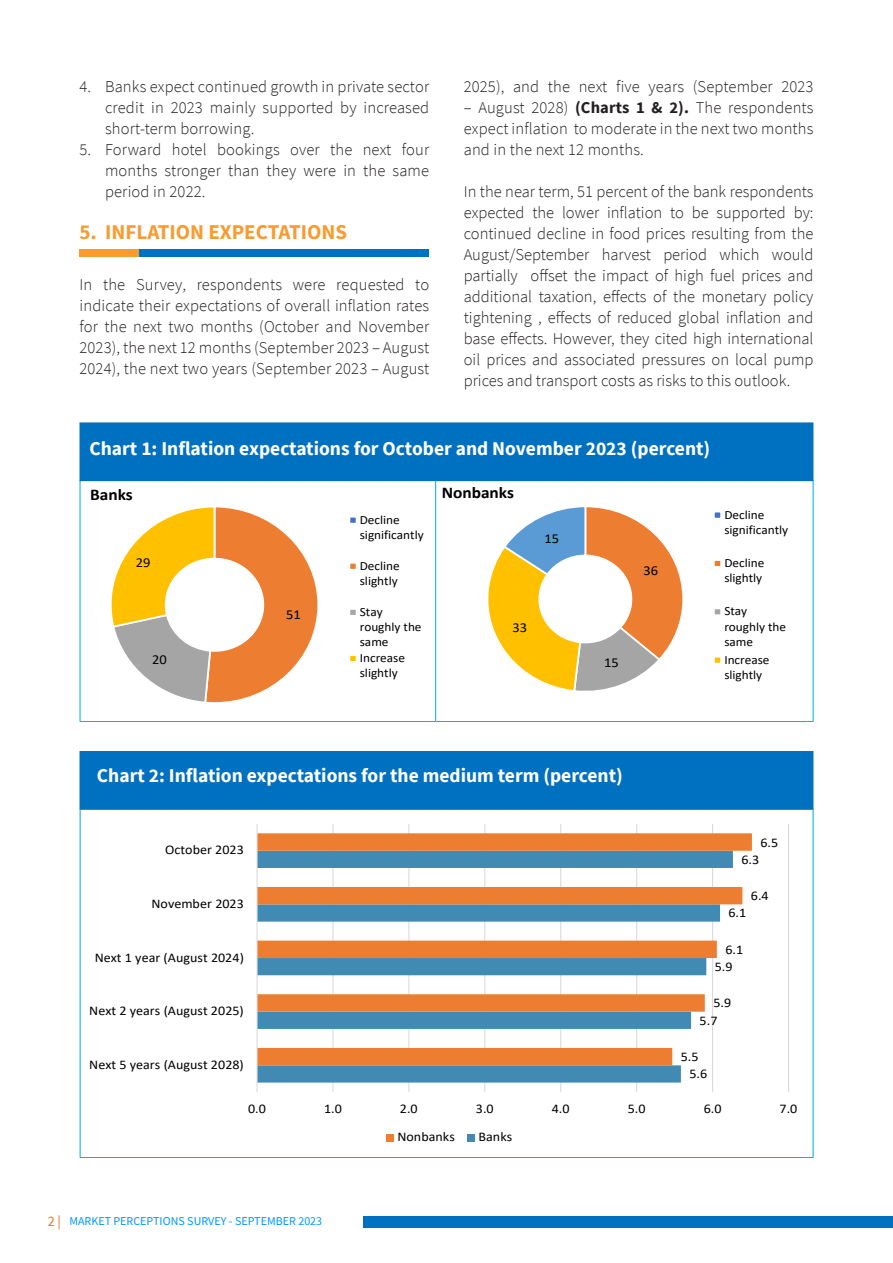
<style>
.page{position:relative;width:893px;height:1263px;background:#fff}
.page>*{position:absolute;margin:0;border:0;box-sizing:border-box;transform-origin:0 0}
.t1{font:700 21px "Source Sans Pro";color:#f89b31}
.t2{font:700 19.5px "Source Sans Pro";color:#fff}
.t3{font:300 16.5px/21px "Source Sans Pro";letter-spacing:.01em;color:#231f20;text-align:justify}
.t4{font:700 16.35px "Calibri";letter-spacing:-.005em;color:#000;scale:1.06 1}
.t5{font:13.65px "Calibri";letter-spacing:.005em;color:#000;scale:1.06 1}
.t6{font:13.2px "Calibri";letter-spacing:.005em;color:#000;scale:1.06 1}
.t7{font:12.6px/15.3px "Calibri";color:#000;scale:1.06 1}
.t8{font:12px "Source Sans Pro";color:#09f}
.s1{font-weight:700}
.s2{font-size:14.25px;color:#e87524}
</style>
<div class="page">
<div style="left:363px;top:1217px;width:530px;height:11px;background:#0070c0"></div>
<div style="left:80px;top:250px;width:61px;height:7px;background:#f89b31"></div>
<div style="left:140px;top:250px;width:289px;height:7px;background:#0070c0"></div>
<svg style="left:111px;top:507px;width:207px;height:196px"></svg>
<div style="left:349px;top:517px;width:8px;height:7px;background:#4472c4"></div>
<div style="left:348px;top:516px;width:9px;height:8px;border:2px solid #fff"></div>
<div style="left:349px;top:563px;width:8px;height:7px;background:#ed7d31"></div>
<div style="left:348px;top:562px;width:9px;height:9px;border:2px solid #fff"></div>
<div style="left:349px;top:609px;width:8px;height:7px;background:#a5a5a5"></div>
<div style="left:348px;top:608px;width:9px;height:9px;border:2px solid #fff"></div>
<div style="left:349px;top:655px;width:8px;height:7px;background:#ffc000"></div>
<div style="left:348px;top:654px;width:9px;height:9px;border:2px solid #fff"></div>
<div style="left:80px;top:480px;width:356px;height:242px;border:1px solid #00b0f0"></div>
<svg style="left:488px;top:507px;width:195px;height:184px"></svg>
<div style="left:714px;top:512px;width:7px;height:7px;background:#4472c4"></div>
<div style="left:713px;top:511px;width:9px;height:8px;border:2px solid #fff"></div>
<div style="left:714px;top:560px;width:7px;height:7px;background:#ed7d31"></div>
<div style="left:713px;top:559px;width:9px;height:9px;border:2px solid #fff"></div>
<div style="left:714px;top:608px;width:7px;height:7px;background:#a5a5a5"></div>
<div style="left:713px;top:607px;width:9px;height:9px;border:2px solid #fff"></div>
<div style="left:714px;top:657px;width:7px;height:7px;background:#ffc000"></div>
<div style="left:713px;top:656px;width:9px;height:8px;border:2px solid #fff"></div>
<div style="left:435px;top:480px;width:378px;height:242px;border:1px solid #00b0f0"></div>
<div style="left:80px;top:422px;width:733px;height:59px;background:#0070c0;border:3px solid #0070c0"></div>
<hr style="left:332px;top:824px;width:1px;height:268px;background:#d9d9d9">
<hr style="left:408px;top:824px;width:1px;height:268px;background:#d9d9d9">
<hr style="left:484px;top:824px;width:1px;height:268px;background:#d9d9d9">
<hr style="left:560px;top:824px;width:1px;height:268px;background:#d9d9d9">
<hr style="left:636px;top:824px;width:1px;height:268px;background:#d9d9d9">
<hr style="left:712px;top:824px;width:1px;height:268px;background:#d9d9d9">
<hr style="left:788px;top:824px;width:1px;height:268px;background:#d9d9d9">
<div style="left:258px;top:1065px;width:423px;height:17px;background:#418ab3"></div>
<svg style="left:258px;top:833px;width:494px;height:232px"></svg>
<hr style="left:257px;top:824px;width:1px;height:268px;background:#d9d9d9">
<div style="left:386px;top:1134px;width:8px;height:7px;background:#ed7d31"></div>
<div style="left:467px;top:1134px;width:8px;height:7px;background:#418ab3"></div>
<div style="left:80px;top:751px;width:733px;height:59px;background:#0070c0;border:3px solid #0070c0"></div>
<p class="t3" style="left:105px;top:76px;width:326px;text-indent:-26px">4. Banks expect continued growth in private sector credit in 2023 mainly supported by increased short-term borrowing.</p>
<p class="t3" style="left:105px;top:139px;width:326px;text-indent:-26px">5. Forward hotel bookings over the next four months stronger than they were in the same period in 2022.</p>
<p class="t1" style="left:80px;top:218px;width:269px">5. INFLATION EXPECTATIONS</p>
<p class="t3" style="left:80px;top:274px;width:351px">In the Survey, respondents were requested to indicate their expectations of overall inflation rates for the next two months (October and November 2023), the next 12 months (September 2023 – August 2024), the next two years (September 2023 – August</p>
<p class="t3" style="left:464px;top:76px;width:351px">2025), and the next five years (September 2023</p>
<p class="t3" style="left:464px;top:97px;width:351px">– August 2028) <span class="s1">(Charts 1 &amp; 2).</span> The respondents expect inflation to moderate in the next two months and in the next 12 months.</p>
<p class="t3" style="left:464px;top:181px;width:351px">In the near term, 51 percent of the bank respondents expected the lower inflation to be supported by: continued decline in food prices resulting from the August/September harvest period which would partially offset the impact of high fuel prices and additional taxation, effects of the monetary policy tightening , effects of reduced global inflation and base effects. However, they cited high international oil prices and associated pressures on local pump prices and transport costs as risks to this outlook.</p>
<p class="t2" style="left:89px;top:435px;width:622px">Chart 1: Inflation expectations for October and November 2023 (percent)</p>
<p class="t4" style="left:90px;top:483px;width:42px">Banks</p>
<p class="t5" style="left:136px;top:553px;width:15px">29</p>
<p class="t5" style="left:152px;top:650px;width:15px">20</p>
<p class="t5" style="left:286px;top:605px;width:15px">51</p>
<p class="t7" style="left:360px;top:511px;width:62px">Decline significantly</p>
<p class="t7" style="left:360px;top:558px;width:39px">Decline slightly</p>
<p class="t7" style="left:360px;top:604px;width:60px">Stay roughly the same<br>Increase slightly</p>
<p class="t4" style="left:442px;top:481px;width:70px">Nonbanks</p>
<p class="t5" style="left:544px;top:529px;width:15px">15</p>
<p class="t5" style="left:512px;top:618px;width:15px">33</p>
<p class="t5" style="left:643px;top:561px;width:15px">36</p>
<p class="t5" style="left:604px;top:653px;width:15px">15</p>
<p class="t7" style="left:724px;top:506px;width:62px">Decline significantly</p>
<p class="t7" style="left:724px;top:555px;width:39px">Decline slightly</p>
<p class="t7" style="left:724px;top:603px;width:60px">Stay roughly the same</p>
<p class="t7" style="left:724px;top:651px;width:44px">Increase slightly</p>
<p class="t2" style="left:97px;top:763px;width:527px">Chart 2: Inflation expectations for the medium term (percent)</p>
<p class="t6" style="left:165px;top:841px;width:76px">October 2023</p>
<p class="t6" style="left:151px;top:894px;width:89px">November 2023</p>
<p class="t6" style="left:95px;top:948px;width:142px">Next 1 year (August 2024)</p>
<p class="t6" style="left:89px;top:1002px;width:147px">Next 2 years (August 2025)</p>
<p class="t6" style="left:89px;top:1055px;width:147px">Next 5 years (August 2028)</p>
<p class="t6" style="left:760px;top:833px;width:18px">6.5</p>
<p class="t6" style="left:741px;top:850px;width:18px">6.3</p>
<p class="t6" style="left:751px;top:887px;width:18px">6.4</p>
<p class="t6" style="left:728px;top:904px;width:18px">6.1</p>
<p class="t6" style="left:725px;top:940px;width:18px">6.1</p>
<p class="t6" style="left:715px;top:957px;width:18px">5.9</p>
<p class="t6" style="left:713px;top:994px;width:18px">5.9</p>
<p class="t6" style="left:700px;top:1011px;width:18px">5.7</p>
<p class="t6" style="left:681px;top:1047px;width:18px">5.5</p>
<p class="t6" style="left:689px;top:1065px;width:18px">5.6</p>
<p class="t6" style="left:248px;top:1100px;width:18px">0.0</p>
<p class="t6" style="left:324px;top:1100px;width:18px">1.0</p>
<p class="t6" style="left:400px;top:1100px;width:18px">2.0</p>
<p class="t6" style="left:476px;top:1100px;width:18px">3.0</p>
<p class="t6" style="left:552px;top:1100px;width:18px">4.0</p>
<p class="t6" style="left:628px;top:1100px;width:18px">5.0</p>
<p class="t6" style="left:704px;top:1100px;width:18px">6.0</p>
<p class="t6" style="left:780px;top:1100px;width:18px">7.0</p>
<p class="t8" style="left:48px;top:1213px;width:276px"><span class="s2">2 |</span> MARKET PERCEPTIONS SURVEY - SEPTEMBER 2023</p>
<p class="t6" style="left:397px;top:1128px;width:56px">Nonbanks</p>
<p class="t6" style="left:479px;top:1128px;width:33px">Banks</p>
</div>
